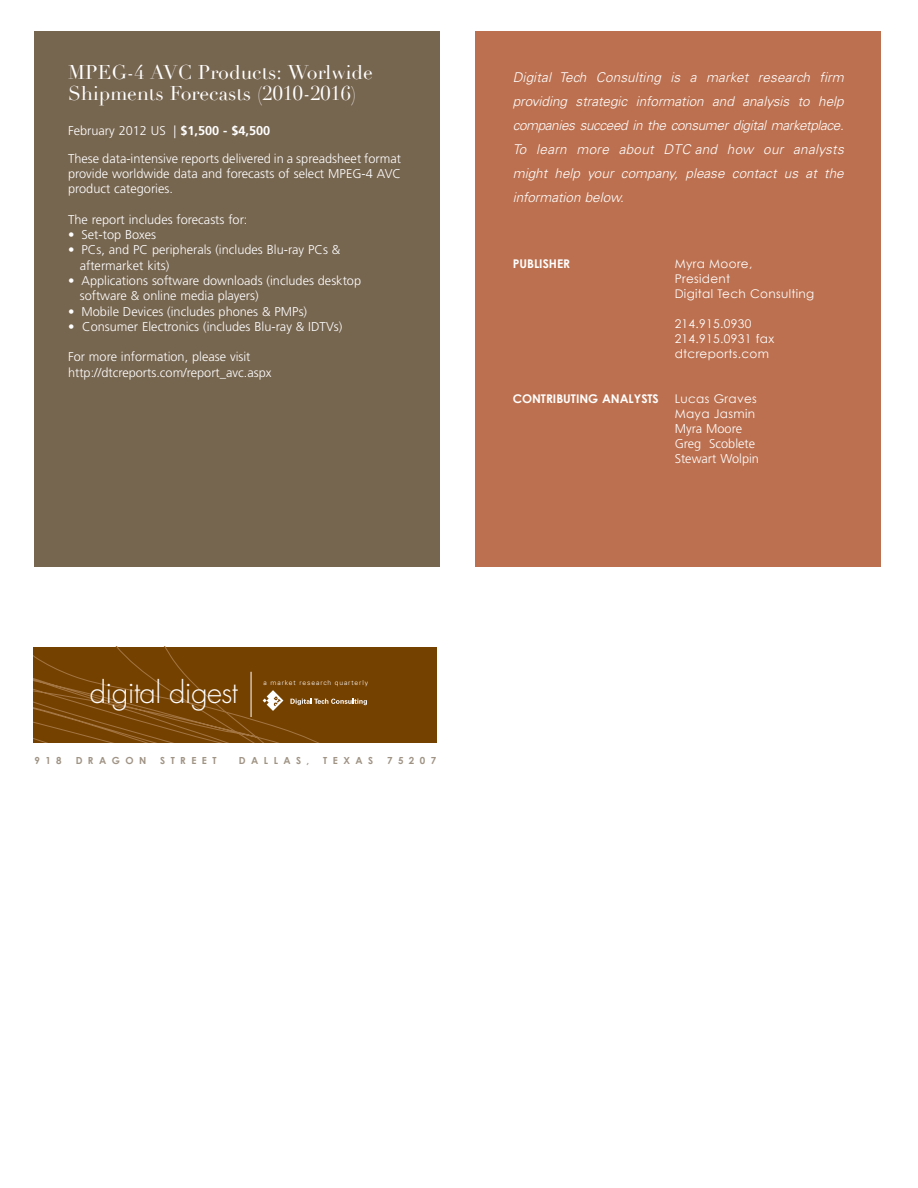
<style>
.page{position:relative;width:918px;height:1188px;background:#fff}
.page>*{position:absolute;margin:0;border:0;box-sizing:border-box;transform-origin:0 0}
.t1{font:300 29.25px "Futura";letter-spacing:-.02em;color:#fff}
.t2{font:19.5px/20.7px "Didot";color:#fff}
.t3{font:italic 300 13.5px/24px "Univers LT Std";color:#fff;text-align:justify}
.t4{font:300 12.75px/15.3px "Frutiger";color:#fff}
.t5{font:12px/15px "Century Gothic";letter-spacing:.03em;color:#fff}
.t6{font:700 12px "Century Gothic";color:#fff}
.t7{font:700 9.75px "Century Gothic";letter-spacing:.56em;color:#9f9384}
.t8{font:300 6.75px "Univers";letter-spacing:.13em;color:#fff}
.s1{font-weight:700}
</style>
<div class="page">
<div style="left:475px;top:31px;width:406px;height:536px;background:#bc704f"></div>
<div style="left:34px;top:31px;width:406px;height:536px;background:#76654f"></div>
<div style="left:34px;top:647px;width:403px;height:95px;background:#754100"></div>
<svg style="left:33px;top:647px;width:334px;height:95px"></svg>
<h2 class="t2" style="left:68px;top:62px;width:306px">MPEG-4 AVC Products: Worlwide<br>Shipments Forecasts (2010-2016)</h2>
<p class="t4" style="left:68px;top:118px;width:335px;line-height:27.3px">February 2012 US | <span class="s1">$1,500 - $4,500<br></span>These data-intensive reports delivered in a spreadsheet format</p>
<p class="t4" style="left:68px;top:167px;width:335px">provide worldwide data and forecasts of select MPEG-4 AVC product categories.</p>
<p class="t4" style="left:68px;top:213px;width:181px">The report includes forecasts for:</p>
<p class="t4" style="left:68px;top:228px;width:90px">• Set-top Boxes</p>
<p class="t4" style="left:80px;top:243px;width:262px;text-indent:-12px">• PCs, and PC peripherals (includes Blu-ray PCs &amp; aftermarket kits)</p>
<p class="t4" style="left:80px;top:274px;width:283px;text-indent:-12px">• Applications software downloads (includes desktop software &amp; online media players)</p>
<p class="t4" style="left:68px;top:304px;width:241px">• Mobile Devices (includes phones &amp; PMPs)</p>
<p class="t4" style="left:68px;top:320px;width:276px">• Consumer Electronics (includes Blu-ray &amp; IDTVs)</p>
<p class="t4" style="left:68px;top:350px;width:205px">For more information, please visit http://dtcreports.com/report_avc.aspx</p>
<p class="t3" style="left:513px;top:67px;width:333px">Digital Tech Consulting is a market research firm providing strategic information and analysis to help companies succeed in the consumer digital marketplace.<br>To learn more about DTC and how our analysts might help your company, please contact us at the information below.</p>
<p class="t6" style="left:513px;top:256px;width:59px">PUBLISHER</p>
<p class="t5" style="left:675px;top:256px;width:141px">Myra Moore,<br>President<br>Digital Tech Consulting</p>
<p class="t5" style="left:675px;top:316px;width:101px">214.915.0930<br>214.915.0931 fax dtcreports.com</p>
<p class="t6" style="left:513px;top:391px;width:148px">CONTRIBUTING ANALYSTS</p>
<p class="t5" style="left:675px;top:391px;width:84px">Lucas Graves<br>Maya Jasmin</p>
<p class="t4" style="left:675px;top:422px;width:86px">Myra Moore<br>Greg Scoblete<br>Stewart Wolpin</p>
<h1 class="t1" style="left:90px;top:679px;width:150px">digital digest</h1>
<p class="t8" style="left:264px;top:680px;width:106px">a market research quarterly</p>
<p class="t7" style="left:34px;top:755px;width:29px">918</p>
<p class="t7" style="left:76px;top:755px;width:72px">DRAGON</p>
<p class="t7" style="left:160px;top:755px;width:58px">STREET</p>
<p class="t7" style="left:239px;top:755px;width:72px">DALLAS,</p>
<p class="t7" style="left:323px;top:755px;width:51px">TEXAS</p>
<p class="t7" style="left:387px;top:755px;width:51px">75207</p>
</div>
